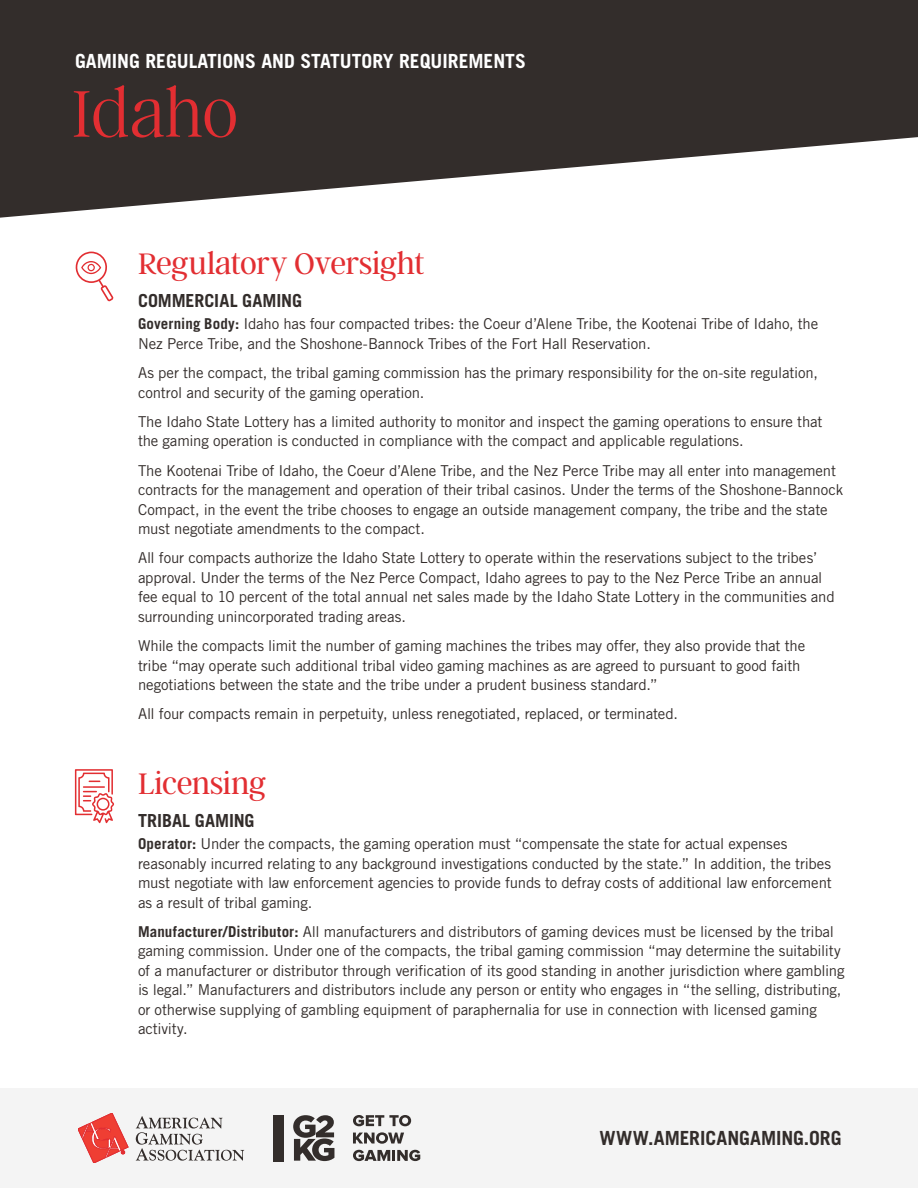
<style>
.page{position:relative;width:918px;height:1188px;background:#fff}
.page>*{position:absolute;margin:0;border:0;box-sizing:border-box;transform-origin:0 0}
.t1{font:100 73.5px "Argent CF";color:#e22e32}
.t2{font:300 33px "Argent CF";letter-spacing:-.01em;color:#e22e32}
.t3{font:700 19.5px "Trade Gothic LT Std";color:#fff}
.t4{font:700 19.5px "Trade Gothic LT Std";color:#332d2b}
.t5{font:700 18px "Trade Gothic LT Std";letter-spacing:-.005em;color:#332d2b}
.t6{font:15px/19.5px "Trade Gothic LT Std";letter-spacing:-.01em;color:#332d2b}
.s1{font-weight:700}
</style>
<div class="page">
<svg style="left:0;top:0;width:918px;height:218px;fill:#332d2b"></svg>
<div style="left:0;top:1088px;width:918px;height:100px;background:#f4f4f4"></div>
<svg style="left:78px;top:1113px;width:50px;height:50px"></svg>
<svg style="left:136px;top:1116px;width:108px;height:45px"></svg>
<svg style="left:293px;top:1115px;width:41px;height:46px"></svg>
<div style="left:273px;top:1115px;width:10px;height:46px;background:#332d2b"></div>
<svg style="left:353px;top:1132px;width:51px;height:12px"></svg>
<svg style="left:353px;top:1150px;width:67px;height:11px"></svg>
<svg style="left:353px;top:1115px;width:58px;height:11px"></svg>
<svg style="left:76px;top:252px;width:37px;height:49px"></svg>
<svg style="left:75px;top:769px;width:39px;height:54px"></svg>
<h3 class="t3" style="left:75px;top:50px;width:452px">GAMING REGULATIONS AND STATUTORY REQUIREMENTS</h3>
<h1 class="t1" style="left:72px;top:76px;width:168px">Idaho</h1>
<h2 class="t2" style="left:138px;top:246px;width:288px">Regulatory Oversight</h2>
<p class="t5" style="left:138px;top:289px;width:166px">COMMERCIAL GAMING</p>
<p class="t6" style="left:138px;top:314px;width:682px"><span class="s1">Governing Body:</span> Idaho has four compacted tribes: the Coeur d’Alene Tribe, the Kootenai Tribe of Idaho, the<br>Nez Perce Tribe, and the Shoshone-Bannock Tribes of the Fort Hall Reservation.</p>
<p class="t6" style="left:138px;top:363px;width:682px">As per the compact, the tribal gaming commission has the primary responsibility for the on-site regulation, control and security of the gaming operation.</p>
<p class="t6" style="left:138px;top:412px;width:686px">The Idaho State Lottery has a limited authority to monitor and inspect the gaming operations to ensure that the gaming operation is conducted in compliance with the compact and applicable regulations.</p>
<p class="t6" style="left:138px;top:460px;width:707px">The Kootenai Tribe of Idaho, the Coeur d’Alene Tribe, and the Nez Perce Tribe may all enter into management contracts for the management and operation of their tribal casinos. Under the terms of the Shoshone-Bannock Compact, in the event the tribe chooses to engage an outside management company, the tribe and the state must negotiate amendments to the compact.</p>
<p class="t6" style="left:138px;top:548px;width:698px">All four compacts authorize the Idaho State Lottery to operate within the reservations subject to the tribes’ approval. Under the terms of the Nez Perce Compact, Idaho agrees to pay to the Nez Perce Tribe an annual fee equal to 10 percent of the total annual net sales made by the Idaho State Lottery in the communities and surrounding unincorporated trading areas.</p>
<p class="t6" style="left:138px;top:636px;width:669px">While the compacts limit the number of gaming machines the tribes may offer, they also provide that the tribe “may operate such additional tribal video gaming machines as are agreed to pursuant to good faith negotiations between the state and the tribe under a prudent business standard.”</p>
<p class="t6" style="left:138px;top:704px;width:541px">All four compacts remain in perpetuity, unless renegotiated, replaced, or terminated.</p>
<h2 class="t2" style="left:138px;top:766px;width:130px">Licensing</h2>
<p class="t5" style="left:138px;top:809px;width:118px">TRIBAL GAMING</p>
<p class="t6" style="left:138px;top:834px;width:695px"><span class="s1">Operator:</span> Under the compacts, the gaming operation must “compensate the state for actual expenses reasonably incurred relating to any background investigations conducted by the state.” In addition, the tribes must negotiate with law enforcement agencies to provide funds to defray costs of additional law enforcement as a result of tribal gaming.</p>
<p class="t6" style="left:138px;top:922px;width:708px"><span class="s1">Manufacturer/Distributor:</span> All manufacturers and distributors of gaming devices must be licensed by the tribal gaming commission. Under one of the compacts, the tribal gaming commission “may determine the suitability of a manufacturer or distributor through verification of its good standing in another jurisdiction where gambling is legal.” Manufacturers and distributors include any person or entity who engages in “the selling, distributing, or otherwise supplying of gambling equipment of paraphernalia for use in connection with licensed gaming activity.</p>
<h3 class="t4" style="left:599px;top:1126px;width:244px">WWW.AMERICANGAMING.ORG</h3>
</div>
